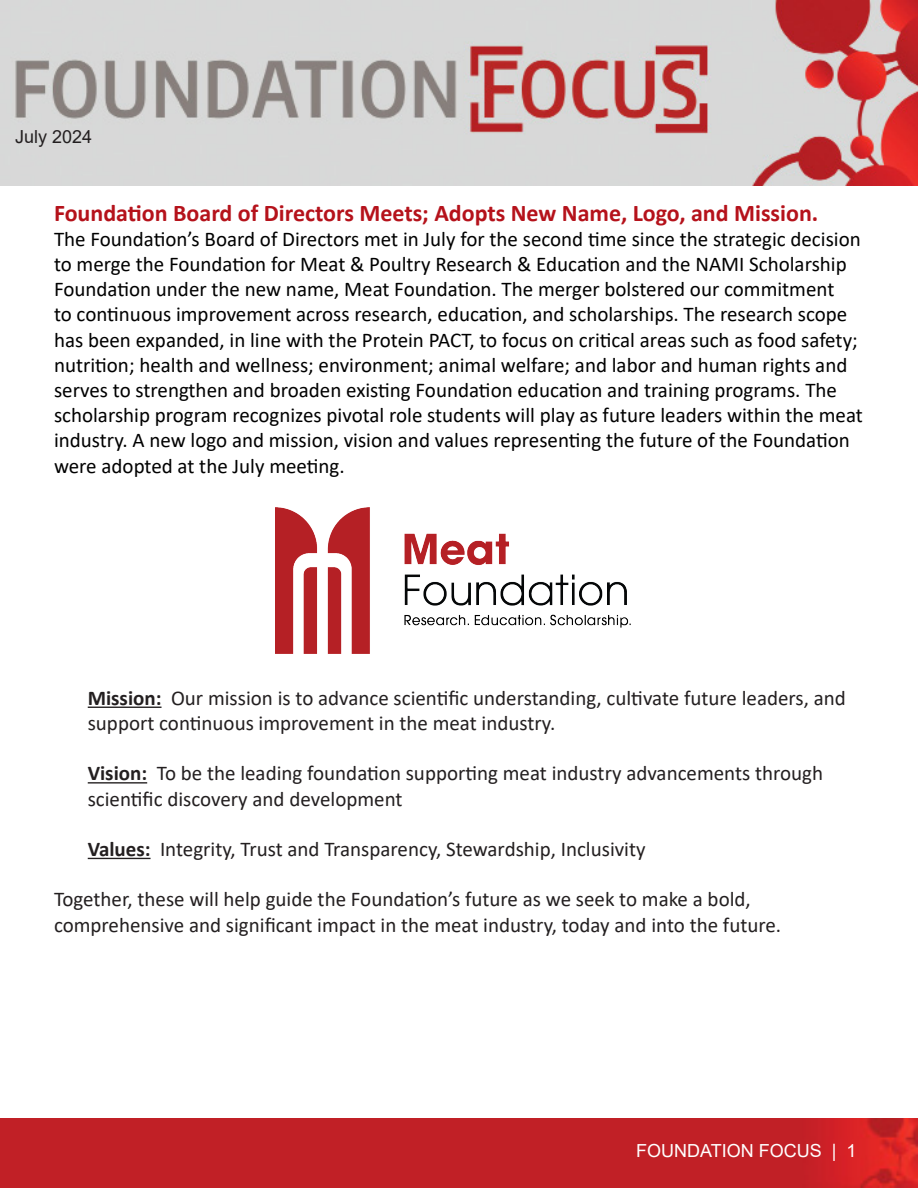
<style>
.page{position:relative;width:918px;height:1188px;background:#fff}
.page>*{position:absolute;margin:0;border:0;box-sizing:border-box;transform-origin:0 0}
.t1{font:700 24px "Calibri";color:#b5121b}
.t2{font:21px/25.2px "Calibri";color:#000}
.t3{font:21px/25.2px "Calibri";color:#231f20}
.t4{font:18px "Arial";color:#fff}
.t5{font:18px "Arial";color:#231f20}
.s1{font-weight:700}
</style>
<div class="page">
<img style="left:0;top:1119px;width:918px;height:69px">
<img style="left:0;top:0;width:918px;height:186px">
<hr style="left:88px;top:707px;width:74px;height:1px;background:#231f20">
<hr style="left:88px;top:782px;width:59px;height:2px;background:#231f20">
<hr style="left:88px;top:858px;width:63px;height:1px;background:#231f20">
<img style="left:275px;top:508px;width:356px;height:146px">
<p class="t5" style="left:15px;top:124px;width:79px">July 2024</p>
<p class="t1" style="left:54px;top:196px;width:766px">Foundation Board of Directors Meets; Adopts New Name, Logo, and Mission.</p>
<p class="t2" style="left:54px;top:226px;width:811px">The Foundation’s Board of Directors met in July for the second time since the strategic decision to merge the Foundation for Meat &amp; Poultry Research &amp; Education and the NAMI Scholarship Foundation under the new name, Meat Foundation. The merger bolstered our commitment<br>to continuous improvement across research, education, and scholarships. The research scope has been expanded, in line with the Protein PACT, to focus on critical areas such as food safety; nutrition; health and wellness; environment; animal welfare; and labor and human rights and serves to strengthen and broaden existing Foundation education and training programs. The scholarship program recognizes pivotal role students will play as future leaders within the meat industry. A new logo and mission, vision and values representing the future of the Foundation were adopted at the July meeting.</p>
<p class="t3" style="left:88px;top:685px;width:760px"><span class="s1">Mission:</span> Our mission is to advance scientific understanding, cultivate future leaders, and support continuous improvement in the meat industry.</p>
<p class="t3" style="left:88px;top:760px;width:737px"><span class="s1">Vision:</span> To be the leading foundation supporting meat industry advancements through scientific discovery and development</p>
<p class="t3" style="left:88px;top:836px;width:559px"><span class="s1">Values:</span> Integrity, Trust and Transparency, Stewardship, Inclusivity</p>
<p class="t3" style="left:54px;top:886px;width:729px">Together, these will help guide the Foundation’s future as we seek to make a bold, comprehensive and significant impact in the meat industry, today and into the future.</p>
<p class="t4" style="left:636px;top:1139px;width:222px">FOUNDATION FOCUS | 1</p>
</div>
